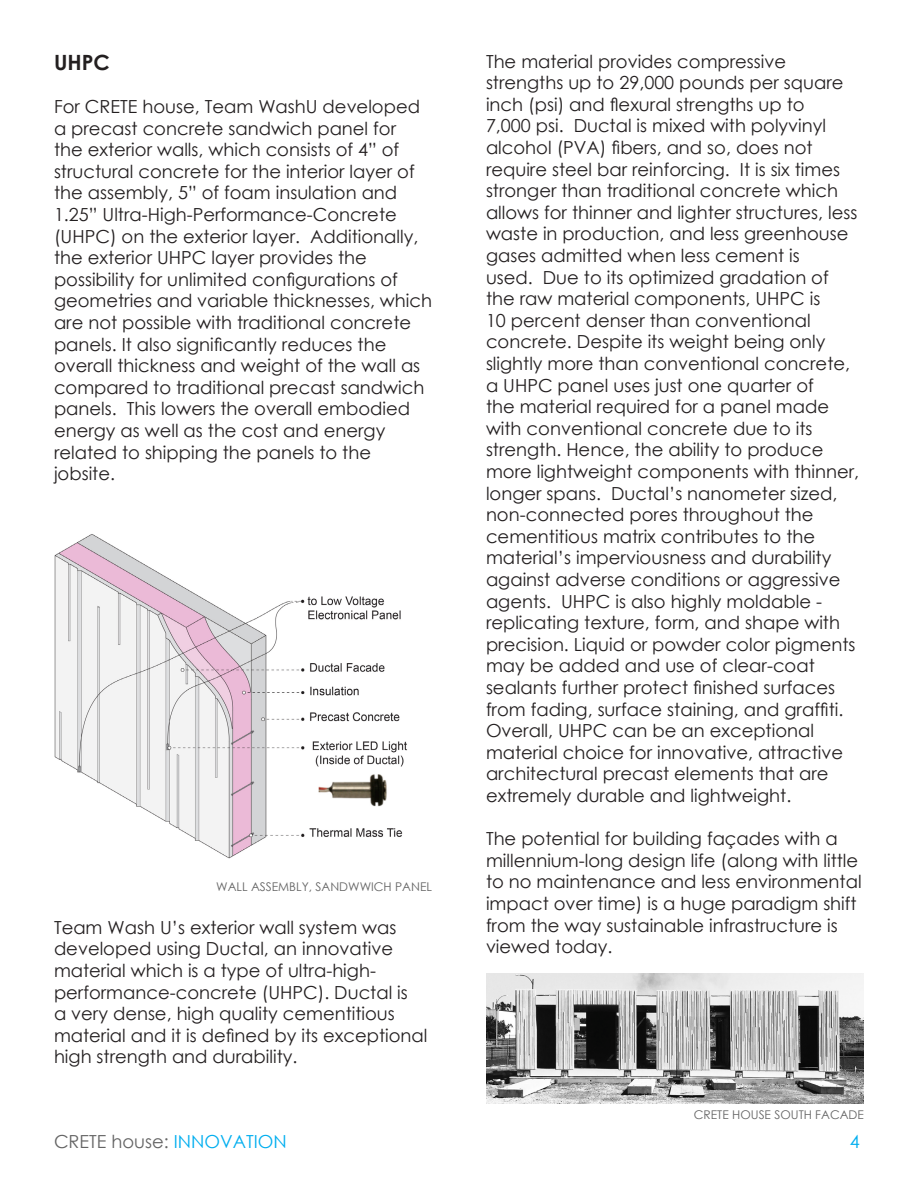
<style>
.page{position:relative;width:918px;height:1188px;background:#fff}
.page>*{position:absolute;margin:0;border:0;box-sizing:border-box;transform-origin:0 0}
.t1{font:700 21px "Century Gothic";color:#231f20}
.t2{font:18px/21.6px "Century Gothic";color:#231f20}
.t3{font:18px "Century Gothic";color:#646464}
.t4{font:18px "Century Gothic";color:#00aeef}
.t5{font:12px "Century Gothic";color:#646464}
.s1{color:#00aeef}
</style>
<div class="page">
<img style="left:486px;top:974px;width:378px;height:129px">
<img style="left:54px;top:534px;width:353px;height:325px">
<p class="t1" style="left:54px;top:46px;width:57px">UHPC</p>
<p class="t2" style="left:54px;top:95px;width:380px">For CRETE house, Team WashU developed a precast concrete sandwich panel for<br>the exterior walls, which consists of 4” of structural concrete for the interior layer of the assembly, 5” of foam insulation and 1.25” Ultra-High-Performance-Concrete (UHPC) on the exterior layer. Additionally, the exterior UHPC layer provides the possibility for unlimited configurations of geometries and variable thicknesses, which are not possible with traditional concrete panels. It also significantly reduces the overall thickness and weight of the wall as compared to traditional precast sandwich panels. This lowers the overall embodied energy as well as the cost and energy related to shipping the panels to the jobsite.</p>
<p class="t5" style="left:216px;top:878px;width:217px">WALL ASSEMBLY, SANDWWICH PANEL</p>
<p class="t2" style="left:54px;top:916px;width:375px">Team Wash U’s exterior wall system was developed using Ductal, an innovative material which is a type of ultra-high&shy;performance-concrete (UHPC). Ductal is<br>a very dense, high quality cementitious material and it is defined by its exceptional high strength and durability.</p>
<p class="t2" style="left:486px;top:50px;width:375px">The material provides compressive strengths up to 29,000 pounds per square inch (psi) and flexural strengths up to<br>7,000 psi. Ductal is mixed with polyvinyl alcohol (PVA) fibers, and so, does not require steel bar reinforcing. It is six times stronger than traditional concrete which allows for thinner and lighter structures, less waste in production, and less greenhouse gases admitted when less cement is<br>used. Due to its optimized gradation of the raw material components, UHPC is<br>10 percent denser than conventional concrete. Despite its weight being only slightly more than conventional concrete, a UHPC panel uses just one quarter of<br>the material required for a panel made with conventional concrete due to its strength. Hence, the ability to produce more lightweight components with thinner, longer spans. Ductal’s nanometer sized, non-connected pores throughout the cementitious matrix contributes to the material’s imperviousness and durability against adverse conditions or aggressive agents. UHPC is also highly moldable - replicating texture, form, and shape with precision. Liquid or powder color pigments may be added and use of clear-coat sealants further protect finished surfaces from fading, surface staining, and graffiti.<br>Overall, UHPC can be an exceptional material choice for innovative, attractive architectural precast elements that are extremely durable and lightweight.</p>
<p class="t2" style="left:486px;top:828px;width:377px">The potential for building façades with a millennium-long design life (along with little to no maintenance and less environmental impact over time) is a huge paradigm shift from the way sustainable infrastructure is viewed today.</p>
<p class="t5" style="left:694px;top:1106px;width:172px">CRETE HOUSE SOUTH FACADE</p>
<p class="t3" style="left:54px;top:1128px;width:234px">CRETE house: <span class="s1">INNOVATION</span></p>
<p class="t4" style="left:850px;top:1128px;width:11px">4</p>
</div>
